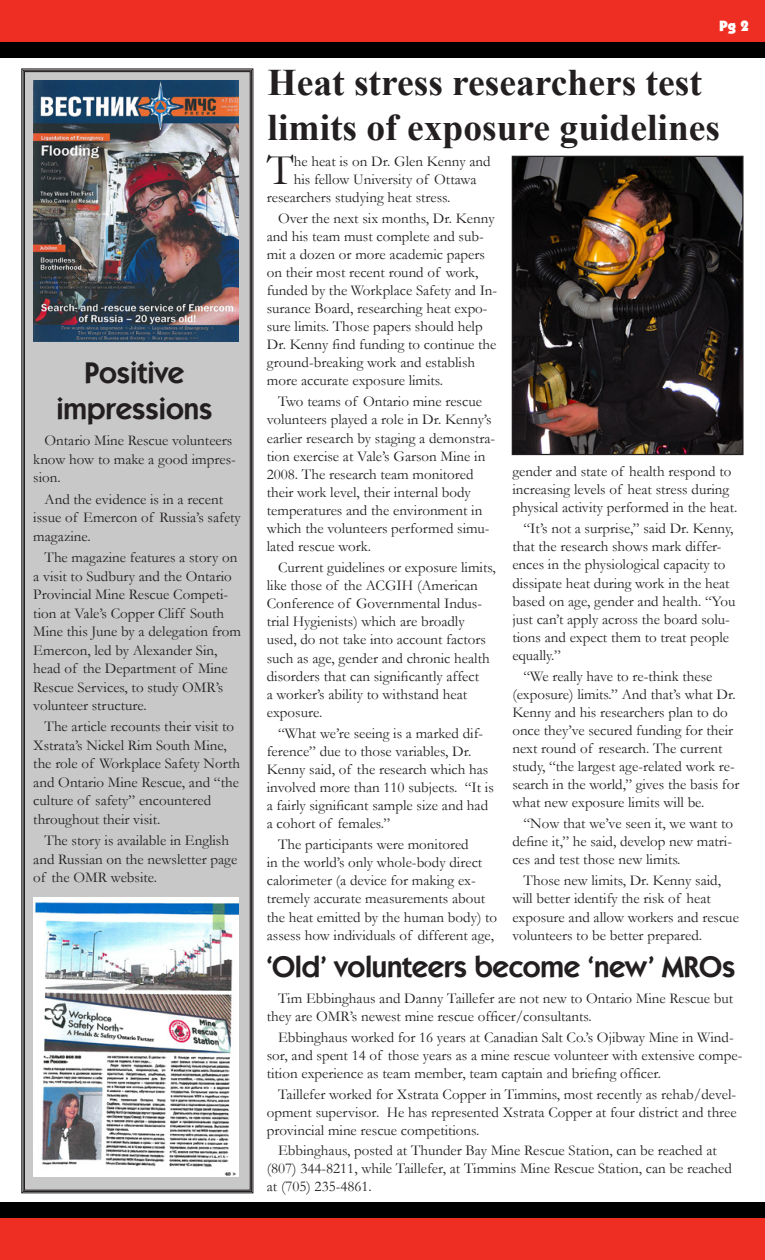
<style>
.page{position:relative;width:765px;height:1260px;background:#fff}
.page>*{position:absolute;margin:0;border:0;box-sizing:border-box;transform-origin:0 0}
.t1{font:43.88px "Garamond";color:#231f20}
.Headline{font:700 37.5px "Times New Roman";color:#231f20}
.Body_text{font:600 30px "Kabel IT Cby BT";letter-spacing:-.01em;color:#231f20}
.t2{font:15px/18.1px "Garamond";color:#231f20}
.t3{font:900 15px "Kabel IT Cby BT";color:#fff}
</style>
<div class="page">
<div style="left:0;top:0;width:765px;height:52px;background:#ee2e22"></div>
<div style="left:0;top:42px;width:765px;height:16px;background:#000"></div>
<div style="left:0;top:1208px;width:765px;height:52px;background:#ee2e22"></div>
<div style="left:0;top:1202px;width:765px;height:16px;background:#000"></div>
<div style="left:21px;top:68px;width:233px;height:1126px;background:#c8c8c8"></div>
<div style="left:24px;top:71px;width:227px;height:1120px;border:1px solid #231f20"></div>
<img style="left:33px;top:81px;width:206px;height:261px">
<img style="left:514px;top:158px;width:228px;height:295px">
<div style="left:512px;top:156px;width:232px;height:299px;border:1px solid #231f20"></div>
<img style="left:33px;top:898px;width:205px;height:279px">
<p class="Body_text" style="left:85px;top:354px;width:101px">Positive</p>
<p class="Body_text" style="left:56px;top:390px;width:158px">impressions</p>
<p class="t2" style="left:33px;top:431px;width:204px;line-height:18.5px;text-indent:11px">Ontario Mine Rescue volunteers know how to make a good impres&shy;sion.</p>
<p class="t2" style="left:33px;top:489px;width:209px;line-height:18.5px;text-indent:11px">And the evidence is in a recent issue of Emercon of Russia’s safety magazine.</p>
<p class="t2" style="left:33px;top:548px;width:209px;line-height:18.5px;text-indent:11px">The magazine features a story on a visit to Sudbury and the Ontario<br>Provincial Mine Rescue Competi&shy;tion at Vale’s Copper Cliff South<br>Mine this June by a delegation from<br>Emercon, led by Alexander Sin, head of the Department of Mine<br>Rescue Services, to study OMR’s volunteer structure.</p>
<p class="t2" style="left:33px;top:717px;width:208px;line-height:18.5px;text-indent:11px">The article recounts their visit to<br>Xstrata’s Nickel Rim South Mine, the role of Workplace Safety North and Ontario Mine Rescue, and “the culture of safety” encountered throughout their visit.</p>
<p class="t2" style="left:33px;top:831px;width:206px;line-height:18.5px;text-indent:11px">The story is available in English and Russian on the newsletter page of the OMR website.</p>
<p class="t3" style="left:719px;top:17px;width:31px">Pg 2</p>
<p class="Headline" style="left:268px;top:56px;width:436px">Heat stress researchers test</p>
<p class="Headline" style="left:268px;top:101px;width:454px">limits of exposure guidelines</p>
<p class="t1" style="left:267px;top:140px;width:28px">T</p>
<p class="t2" style="left:294px;top:151px;width:198px">he heat is on Dr. Glen Kenny and</p>
<p class="t2" style="left:294px;top:169px;width:184px">his fellow University of Ottawa</p>
<p class="t2" style="left:267px;top:187px;width:185px">researchers studying heat stress.</p>
<p class="t2" style="left:267px;top:208px;width:232px;text-indent:11px">Over the next six months, Dr. Kenny and his team must complete and sub&shy;mit a dozen or more academic papers on their most recent round of work, funded by the Workplace Safety and In&shy;surance Board, researching heat expo&shy;sure limits. Those papers should help Dr. Kenny find funding to continue the ground-breaking work and establish more accurate exposure limits.</p>
<p class="t2" style="left:267px;top:392px;width:230px;text-indent:11px">Two teams of Ontario mine rescue volunteers played a role in Dr. Kenny’s earlier research by staging a demonstra&shy;tion exercise at Vale’s Garson Mine in 2008. The research team monitored their work level, their internal body temperatures and the environment in which the volunteers performed simu&shy;lated rescue work.</p>
<p class="t2" style="left:267px;top:558px;width:230px;text-indent:11px">Current guidelines or exposure limits, like those of the ACGIH (American Conference of Governmental Indus&shy;trial Hygienists) which are broadly used, do not take into account factors such as age, gender and chronic health disorders that can significantly affect<br>a worker’s ability to withstand heat exposure.</p>
<p class="t2" style="left:267px;top:724px;width:229px;text-indent:11px">“What we’re seeing is a marked dif&shy;ference” due to those variables, Dr.<br>Kenny said, of the research which has involved more than 110 subjects. “It is a fairly significant sample size and had a cohort of females.”</p>
<p class="t2" style="left:267px;top:835px;width:232px;text-indent:11px">The participants were monitored<br>in the world’s only whole-body direct calorimeter (a device for making ex&shy;tremely accurate measurements about the heat emitted by the human body) to assess how individuals of different age,</p>
<p class="t2" style="left:512px;top:462px;width:227px">gender and state of health respond to increasing levels of heat stress during physical activity performed in the heat.</p>
<p class="t2" style="left:512px;top:519px;width:225px;text-indent:11px">“It’s not a surprise,” said Dr. Kenny, that the research shows mark differ&shy;ences in the physiological capacity to dissipate heat during work in the heat based on age, gender and health. “You just can’t apply across the board solu&shy;tions and expect them to treat people equally.”</p>
<p class="t2" style="left:512px;top:667px;width:229px;text-indent:11px">“We really have to re-think these (exposure) limits.” And that’s what Dr.<br>Kenny and his researchers plan to do once they’ve secured funding for their next round of research. The current study, “the largest age-related work re&shy;search in the world,” gives the basis for what new exposure limits will be.</p>
<p class="t2" style="left:512px;top:814px;width:222px;text-align:justify;text-indent:11px">“Now that we’ve seen it, we want to define it,” he said, develop new matri&shy;ces and test those new limits.</p>
<p class="t2" style="left:512px;top:871px;width:228px;text-indent:11px">Those new limits, Dr. Kenny said, will better identify the risk of heat exposure and allow workers and rescue volunteers to be better prepared.</p>
<p class="Body_text" style="left:266px;top:948px;width:470px">‘Old’ volunteers become ‘new’ MROs</p>
<p class="t2" style="left:267px;top:989px;width:468px;text-indent:11px">Tim Ebbinghaus and Danny Taillefer are not new to Ontario Mine Rescue but they are OMR’s newest mine rescue officer/consultants.</p>
<p class="t2" style="left:267px;top:1028px;width:477px;text-indent:11px">Ebbinghaus worked for 16 years at Canadian Salt Co.’s Ojibway Mine in Wind&shy;sor, and spent 14 of those years as a mine rescue volunteer with extensive compe&shy;tition experience as team member, team captain and briefing officer.</p>
<p class="t2" style="left:267px;top:1085px;width:472px;text-align:justify;text-indent:11px">Taillefer worked for Xstrata Copper in Timmins, most recently as rehab/devel&shy;opment supervisor. He has represented Xstrata Copper at four district and three provincial mine rescue competitions.</p>
<p class="t2" style="left:267px;top:1141px;width:467px;text-indent:11px">Ebbinghaus, posted at Thunder Bay Mine Rescue Station, can be reached at (807) 344-8211, while Taillefer, at Timmins Mine Rescue Station, can be reached at (705) 235-4861.</p>
</div>
